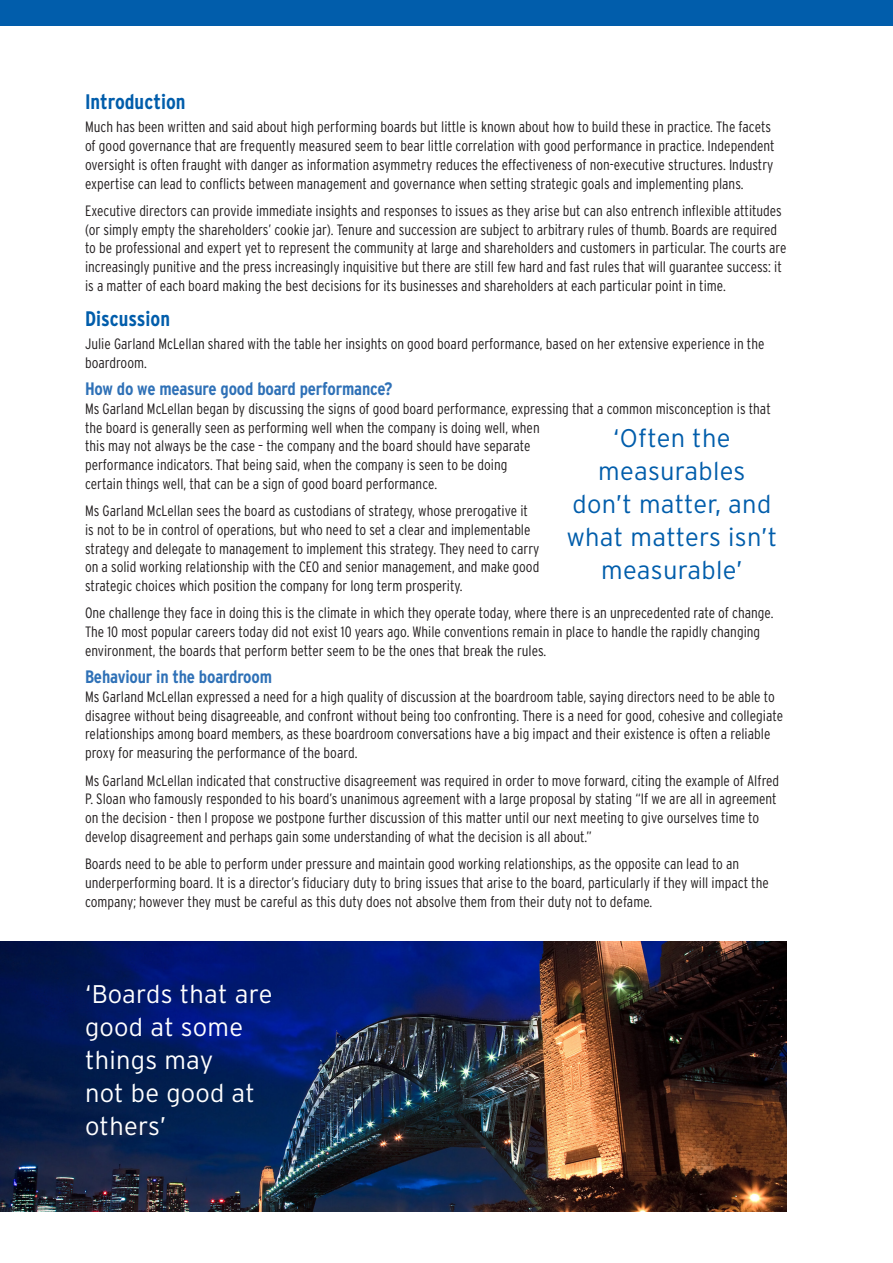
<style>
.page{position:relative;width:893px;height:1263px;background:#fff}
.page>*{position:absolute;margin:0;border:0;box-sizing:border-box;transform-origin:0 0}
.Pull_Quotes{font:300 25.5px/33px "Interstate";letter-spacing:.01em;color:#015dab;text-align:center}
.Pull_Quotes-2{font:300 25.5px/33px "Interstate";letter-spacing:.01em;color:#fff}
.Subheading{font:700 condensed 21px "Interstate";color:#015dab}
.Small_Subhead{font:700 condensed 18px "Interstate";letter-spacing:-.01em;color:#2f71b7}
.Body_Copy{font:300 condensed 15px/18.8px "Interstate";color:#231f20}
</style>
<div class="page">
<div style="left:0;top:0;width:893px;height:26px;background:#015dab"></div>
<img style="left:0;top:942px;width:787px;height:270px">
<p class="Subheading" style="left:85px;top:90px;width:102px">Introduction</p>
<p class="Body_Copy" style="left:85px;top:118px;width:691px">Much has been written and said about high performing boards but little is known about how to build these in practice. The facets of good governance that are frequently measured seem to bear little correlation with good performance in practice. Independent oversight is often fraught with danger as information asymmetry reduces the effectiveness of non-executive structures. Industry expertise can lead to conflicts between management and governance when setting strategic goals and implementing plans.</p>
<p class="Body_Copy" style="left:85px;top:201px;width:703px">Executive directors can provide immediate insights and responses to issues as they arise but can also entrench inflexible attitudes (or simply empty the shareholders’ cookie jar). Tenure and succession are subject to arbitrary rules of thumb. Boards are required to be professional and expert yet to represent the community at large and shareholders and customers in particular. The courts are increasingly punitive and the press increasingly inquisitive but there are still few hard and fast rules that will guarantee success: it is a matter of each board making the best decisions for its businesses and shareholders at each particular point in time.</p>
<p class="Subheading" style="left:85px;top:307px;width:87px">Discussion</p>
<p class="Body_Copy" style="left:85px;top:334px;width:681px">Julie Garland McLellan shared with the table her insights on good board performance, based on her extensive experience in the boardroom.</p>
<p class="Small_Subhead" style="left:85px;top:379px;width:309px">How do we measure good board performance?</p>
<p class="Body_Copy" style="left:85px;top:399px;width:687px">Ms Garland McLellan began by discussing the signs of good board performance, expressing that a common misconception is that the board is generally seen as performing well when the company is doing well, when<br>this may not always be the case – the company and the board should have separate<br>performance indicators. That being said, when the company is seen to be doing<br>certain things well, that can be a sign of good board performance.</p>
<p class="Body_Copy" style="left:85px;top:501px;width:456px">Ms Garland McLellan sees the board as custodians of strategy, whose prerogative it is not to be in control of operations, but who need to set a clear and implementable strategy and delegate to management to implement this strategy. They need to carry on a solid working relationship with the CEO and senior management, and make good strategic choices which position the company for long term prosperity.</p>
<p class="Body_Copy" style="left:85px;top:604px;width:690px">One challenge they face in doing this is the climate in which they operate today, where there is an unprecedented rate of change.<br>The 10 most popular careers today did not exist 10 years ago. While conventions remain in place to handle the rapidly changing environment, the boards that perform better seem to be the ones that break the rules.</p>
<p class="Small_Subhead" style="left:85px;top:667px;width:188px">Behaviour in the boardroom</p>
<p class="Body_Copy" style="left:85px;top:687px;width:699px">Ms Garland McLellan expressed a need for a high quality of discussion at the boardroom table, saying directors need to be able to disagree without being disagreeable, and confront without being too confronting. There is a need for good, cohesive and collegiate relationships among board members, as these boardroom conversations have a big impact and their existence is often a reliable proxy for measuring the performance of the board.</p>
<p class="Body_Copy" style="left:85px;top:771px;width:696px">Ms Garland McLellan indicated that constructive disagreement was required in order to move forward, citing the example of Alfred P. Sloan who famously responded to his board’s unanimous agreement with a large proposal by stating “If we are all in agreement on the decision - then I propose we postpone further discussion of this matter until our next meeting to give ourselves time to develop disagreement and perhaps gain some understanding of what the decision is all about.”</p>
<p class="Body_Copy" style="left:85px;top:854px;width:685px">Boards need to be able to perform under pressure and maintain good working relationships, as the opposite can lead to an underperforming board. It is a director’s fiduciary duty to bring issues that arise to the board, particularly if they will impact the company; however they must be careful as this duty does not absolve them from their duty not to defame.</p>
<p class="Pull_Quotes" style="left:566px;top:421px;width:212px">‘Often the measurables don’t matter, and what matters isn’t measurable’</p>
<p class="Pull_Quotes-2" style="left:85px;top:977px;width:189px">‘Boards that are good at some things may<br>not be good at others’</p>
</div>
